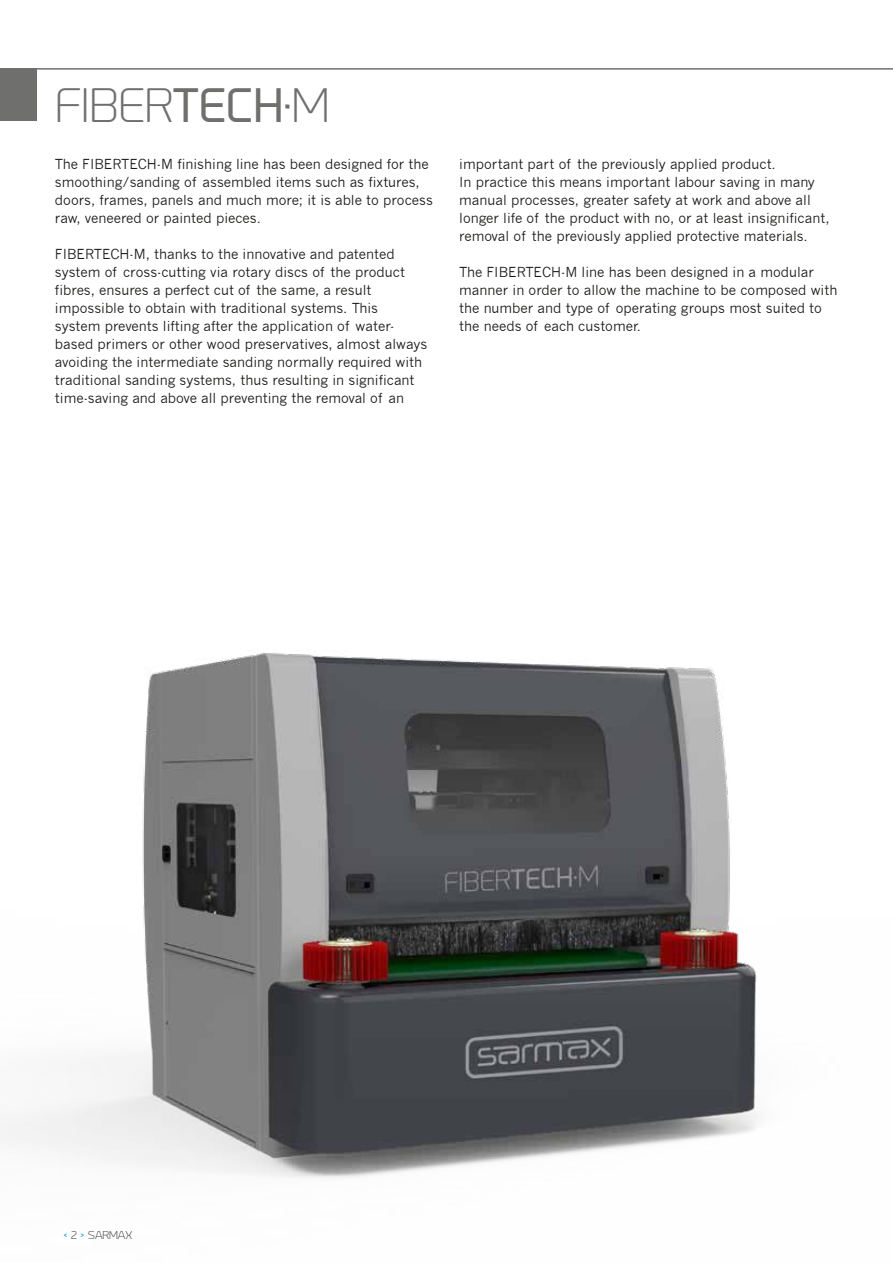
<style>
.page{position:relative;width:893px;height:1263px;background:#fff}
.page>*{position:absolute;margin:0;border:0;box-sizing:border-box;transform-origin:0 0}
.t1{font:300 45px "Prime";color:#6f6f6e}
.t2{font:13.5px/18px "News Gothic";color:#1a1a18}
.t3{font:300 10.5px "Prime";color:#1a1a18}
.s1{font-weight:400}
.s2{font-weight:400;color:#0095db}
</style>
<div class="page">
<div style="left:0;top:69px;width:37px;height:52px;background:#6f6f6e"></div>
<hr style="left:0;top:68px;width:893px;height:2px;background:#6f6f6e">
<img style="left:0;top:651px;width:759px;height:527px">
<h1 class="t1" style="left:55px;top:80px;width:276px">FIBER<span class="s1">TECH</span>•M</h1>
<p class="t2" style="left:55px;top:156px;width:379px">The FIBERTECH-M finishing line has been designed for the smoothing/sanding of assembled items such as fixtures, doors, frames, panels and much more; it is able to process raw, veneered or painted pieces.</p>
<p class="t2" style="left:55px;top:246px;width:374px">FIBERTECH-M, thanks to the innovative and patented system of cross-cutting via rotary discs of the product fibres, ensures a perfect cut of the same, a result impossible to obtain with traditional systems. This<br>system prevents lifting after the application of water&shy;based primers or other wood preservatives, almost always avoiding the intermediate sanding normally required with traditional sanding systems, thus resulting in significant time-saving and above all preventing the removal of an</p>
<p class="t2" style="left:459px;top:156px;width:372px">important part of the previously applied product.<br>In practice this means important labour saving in many manual processes, greater safety at work and above all longer life of the product with no, or at least insignificant, removal of the previously applied protective materials.</p>
<p class="t2" style="left:459px;top:264px;width:380px">The FIBERTECH-M line has been designed in a modular manner in order to allow the machine to be composed with the number and type of operating groups most suited to the needs of each customer.</p>
<p class="t3" style="left:64px;top:1229px;width:70px"><span class="s2">&lt;</span> 2 <span class="s2">&gt;</span> SARMAX</p>
</div>
